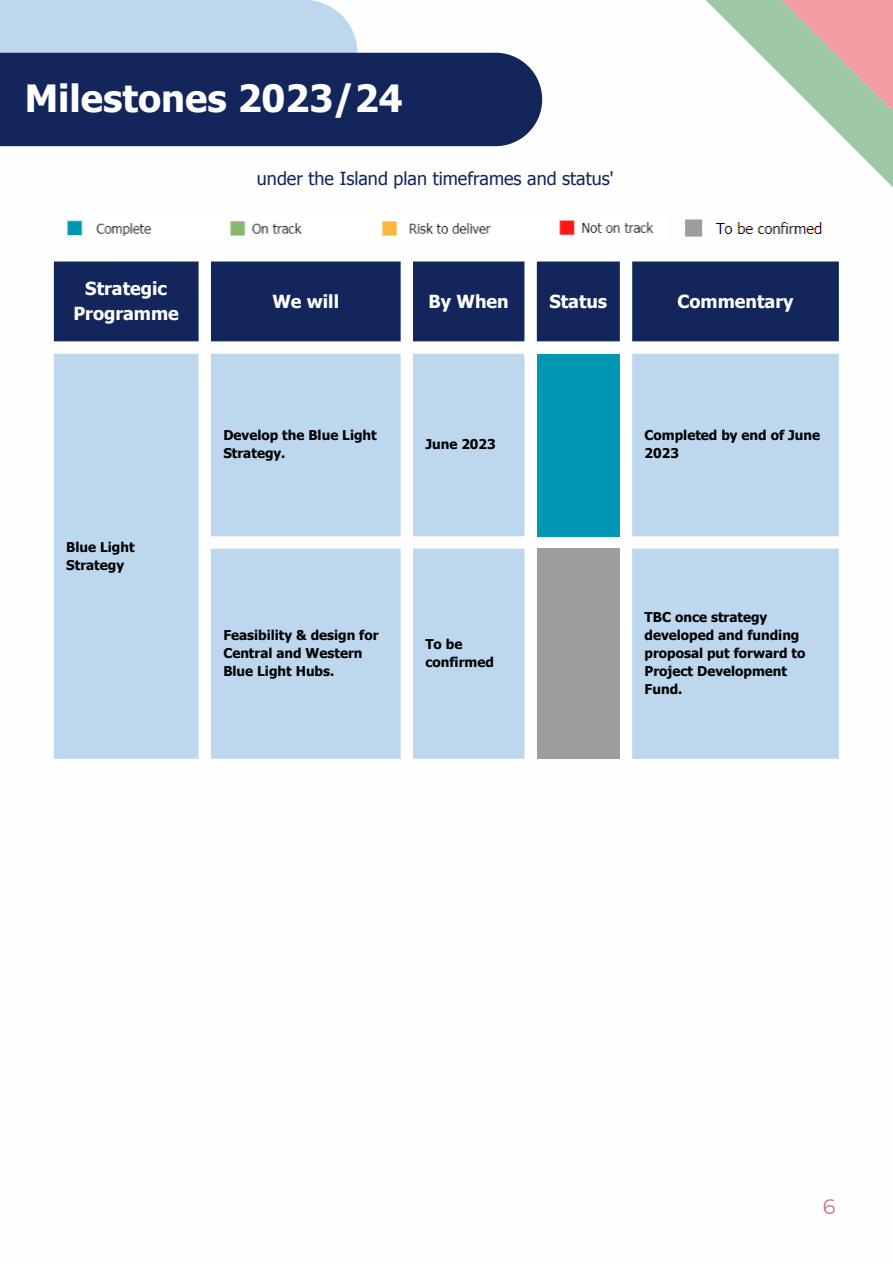
<style>
.page{position:relative;width:893px;height:1264px;background:#fff}
.page>*{position:absolute;margin:0;border:0;box-sizing:border-box;transform-origin:0 0}
.t1{font:700 37.5px "Tahoma";color:#fffefe}
.t2{font:21px "Montserrat";color:#cd6b92}
.t3{font:700 18px/24.8px "Tahoma";color:#fff;text-align:center}
.t4{font:18px "Tahoma";color:#13265c}
.t5{font:700 13.5px/18px "Tahoma";color:#000}
</style>
<div class="page">
<img style="left:67px;top:220px;width:579px;height:16px">
<svg style="left:54px;top:261px;width:784px;height:80px;background:#243668"></svg>
<svg style="left:54px;top:354px;width:784px;height:404px;background:#c3daef"></svg>
<div style="left:537px;top:354px;width:82px;height:182px;background:#0097b2"></div>
<div style="left:537px;top:548px;width:82px;height:210px;background:#9c9d9c"></div>
<svg style="left:646px;top:0;width:193px;height:297px"></svg>
<svg style="left:723px;top:0;width:169px;height:221px"></svg>
<div style="left:0;top:0;width:357px;height:53px;background:#bdd7ee"></div>
<div style="left:0;top:53px;width:542px;height:93px;background:#13265c"></div>
<p class="t1" style="left:25px;top:75px;width:379px">Milestones 2023/24</p>
<p class="t3" style="left:73px;top:276px;width:107px">Strategic<br>Programme</p>
<p class="t5" style="left:66px;top:537px;width:70px">Blue Light<br>Strategy</p>
<p class="t4" style="left:257px;top:167px;width:358px">under the Island plan timeframes and status'</p>
<p class="t3" style="left:272px;top:288px;width:68px">We will</p>
<p class="t3" style="left:428px;top:288px;width:82px">By When</p>
<p class="t3" style="left:549px;top:288px;width:59px">Status</p>
<p class="t3" style="left:677px;top:288px;width:117px">Commentary</p>
<p class="t5" style="left:223px;top:426px;width:155px">Develop the Blue Light<br>Strategy.</p>
<p class="t5" style="left:425px;top:435px;width:72px">June 2023</p>
<p class="t5" style="left:644px;top:426px;width:177px">Completed by end of June<br>2023</p>
<p class="t5" style="left:223px;top:625px;width:157px">Feasibility &amp; design for<br>Central and Western<br>Blue Light Hubs.</p>
<p class="t5" style="left:425px;top:634px;width:70px">To be confirmed</p>
<p class="t5" style="left:644px;top:607px;width:162px">TBC once strategy developed and funding proposal put forward to<br>Project Development<br>Fund.</p>
<p class="t2" style="left:822px;top:1193px;width:14px">6</p>
</div>
